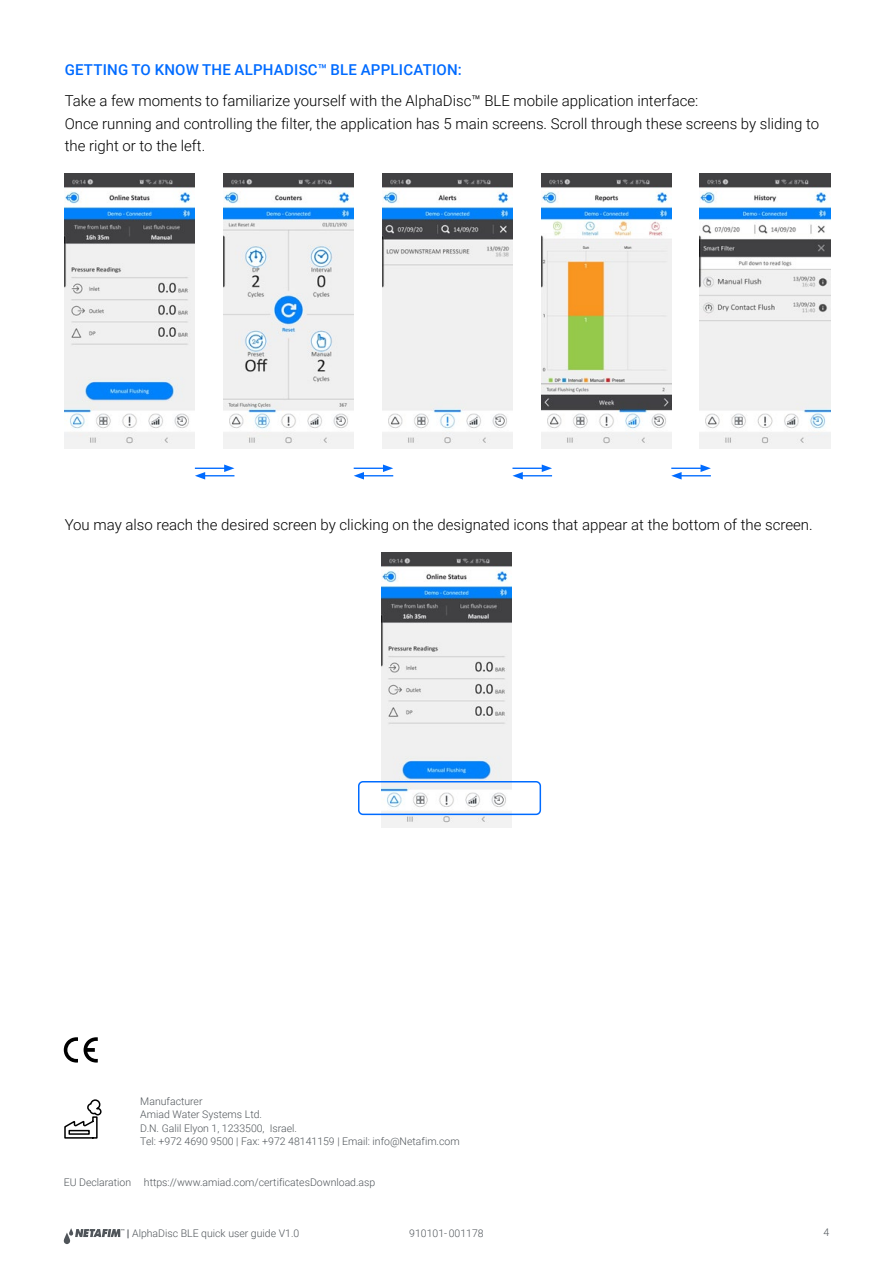
<style>
.page{position:relative;width:893px;height:1263px;background:#fff}
.page>*{position:absolute;margin:0;border:0;box-sizing:border-box;transform-origin:0 0}
.regular{font:300 15px/22.5px "Roboto";color:#000}
.headline_regualr{font:500 15px "Roboto";letter-spacing:.015em;color:#006bff}
.comments{font:300 10.5px "Roboto";color:#50555a}
.s1{font-weight:900}
</style>
<div class="page">
<svg style="left:64px;top:1228px;width:60px;height:16px"></svg>
<img style="left:65px;top:173px;width:130px;height:275px">
<img style="left:223px;top:173px;width:131px;height:275px">
<img style="left:382px;top:173px;width:130px;height:275px">
<img style="left:381px;top:553px;width:131px;height:275px">
<img style="left:541px;top:173px;width:130px;height:275px">
<img style="left:700px;top:173px;width:130px;height:275px">
<hr style="left:195px;top:468px;width:31px;height:1px;background:#006bff">
<svg style="left:224px;top:464px;width:10px;height:8px"></svg>
<hr style="left:679px;top:475px;width:32px;height:1px;background:#006bff">
<svg style="left:671px;top:472px;width:11px;height:7px"></svg>
<hr style="left:354px;top:468px;width:31px;height:1px;background:#006bff">
<svg style="left:383px;top:464px;width:10px;height:8px"></svg>
<hr style="left:520px;top:475px;width:32px;height:1px;background:#006bff">
<svg style="left:512px;top:472px;width:11px;height:7px"></svg>
<hr style="left:512px;top:468px;width:32px;height:1px;background:#006bff">
<svg style="left:542px;top:464px;width:10px;height:8px"></svg>
<hr style="left:362px;top:475px;width:31px;height:1px;background:#006bff">
<svg style="left:354px;top:472px;width:10px;height:7px"></svg>
<hr style="left:671px;top:468px;width:32px;height:1px;background:#006bff">
<svg style="left:701px;top:464px;width:10px;height:8px"></svg>
<hr style="left:203px;top:475px;width:31px;height:1px;background:#006bff">
<svg style="left:195px;top:472px;width:10px;height:7px"></svg>
<div style="left:358px;top:781px;width:183px;height:34px;border:2px solid #006bff;border-radius:4px"></div>
<svg style="left:64px;top:1037px;width:14px;height:25px"></svg>
<svg style="left:84px;top:1037px;width:14px;height:25px"></svg>
<svg style="left:64px;top:1099px;width:38px;height:40px"></svg>
<p class="headline_regualr" style="left:65px;top:59px;width:398px">GETTING TO KNOW THE ALPHADISC™ BLE APPLICATION:</p>
<p class="regular" style="left:65px;top:89px;width:635px">Take a few moments to familiarize yourself with the AlphaDisc™ BLE mobile application interface:</p>
<p class="regular" style="left:65px;top:111px;width:756px">Once running and controlling the filter, the application has 5 main screens. Scroll through these screens by sliding to the right or to the left.</p>
<p class="regular" style="left:65px;top:513px;width:750px">You may also reach the desired screen by clicking on the designated icons that appear at the bottom of the screen.</p>
<p class="comments" style="left:140px;top:1093px;width:64px">Manufacturer</p>
<p class="comments" style="left:140px;top:1107px;width:123px">Amiad Water Systems Ltd.</p>
<p class="comments" style="left:140px;top:1120px;width:158px">D.N. Galil Elyon 1, 1233500, Israel.</p>
<p class="comments" style="left:140px;top:1134px;width:321px">Tel: +972 4690 9500 | Fax: +972 48141159 | Email: info@Netafim.com</p>
<p class="comments" style="left:64px;top:1174px;width:313px">EU Declaration https://www.amiad.com/certificatesDownload.asp</p>
<p class="comments" style="left:127px;top:1225px;width:174px"><span class="s1">|</span> AlphaDisc BLE quick user guide V1.0</p>
<p class="comments" style="left:823px;top:1225px;width:7px">4</p>
<p class="comments" style="left:409px;top:1226px;width:76px">910101- 001178</p>
</div>
